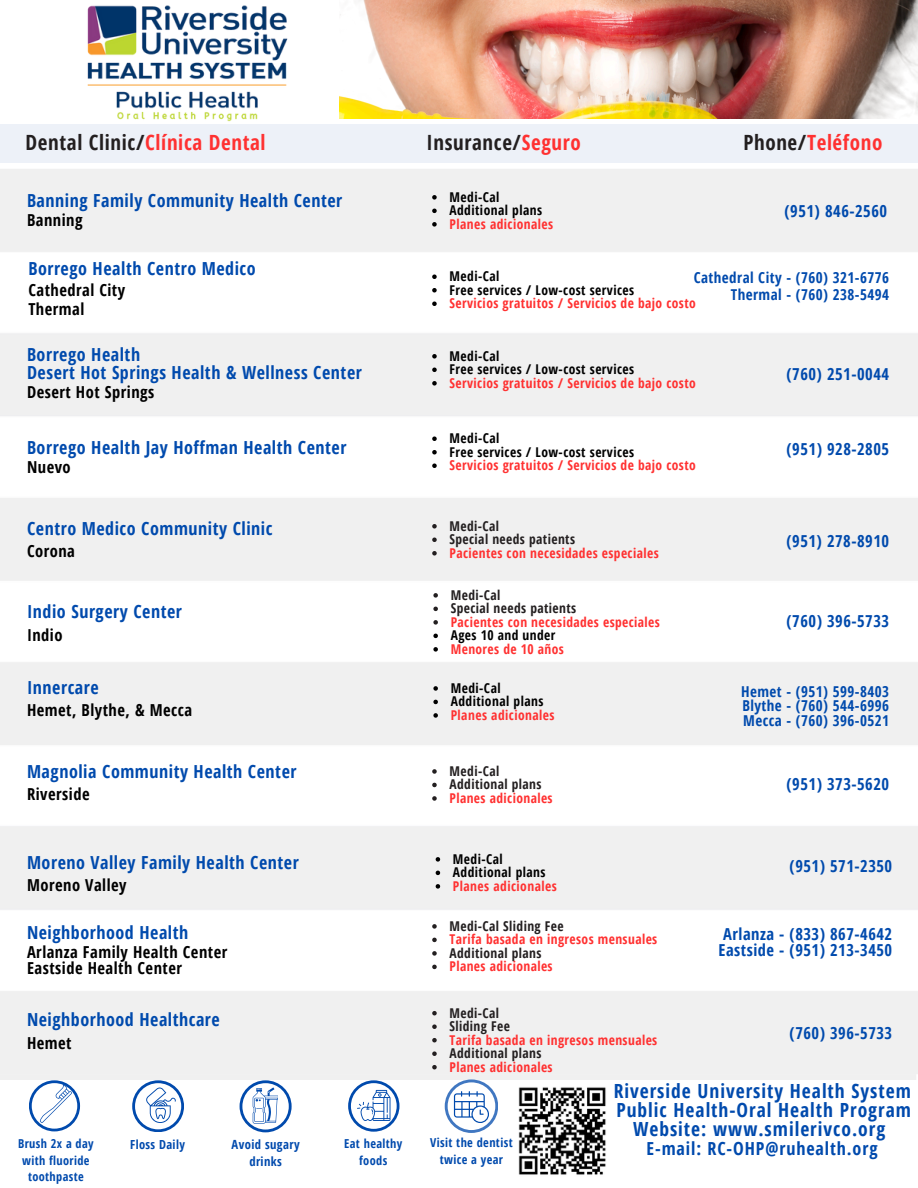
<style>
.page{position:relative;width:918px;height:1188px;background:#fff}
.page>*{position:absolute;margin:0;border:0;box-sizing:border-box;transform-origin:0 0}
.t1{font:700 21px "Open Sans Condensed";letter-spacing:.03em;color:#231f20}
.t2{font:700 21px "Open Sans Condensed";letter-spacing:.03em;color:#ff3131}
.t3{font:700 19.5px/19.2px "Open Sans Condensed";letter-spacing:.05em;color:#004aad;text-align:center}
.t4{font:700 18px/18px "Open Sans Condensed";letter-spacing:.03em;color:#004aad}
.t5{font:700 18px "Open Sans Condensed";letter-spacing:.05em;color:#004aad}
.t6{font:700 16.5px/19.2px "Open Sans Condensed";letter-spacing:.03em;color:#000}
.t7{font:700 16.5px/15.8px "Open Sans Condensed";letter-spacing:.03em;color:#004aad}
.t8{font:700 15px/14.7px "Open Sans Condensed";letter-spacing:.03em;color:#004aad;text-align:right}
.t9{font:700 13.5px "Open Sans Condensed";letter-spacing:.03em;color:#ff3131}
.t10{font:700 13.5px "Open Sans Condensed";letter-spacing:.03em;color:#000}
.t11{font:700 13.5px "Open Sans Condensed";letter-spacing:.03em;color:#231f20}
.t12{font:700 12.6px/16.8px "Open Sans Condensed";letter-spacing:.03em;color:#004aad;text-align:center}
.t13{font:700 12.45px "Open Sans Condensed";letter-spacing:.03em;color:#004aad}
.t14{font:700 12.3px/16.4px "Open Sans Condensed";letter-spacing:.03em;color:#004aad;text-align:center}
.s1{color:#ff3131}
.s2{color:#231f20}
</style>
<div class="page">
<div style="left:0;top:124px;width:918px;height:39px;background:#edf1f8"></div>
<img style="left:87px;top:5px;width:201px;height:117px">
<svg style="left:240px;top:1080px;width:52px;height:52px"></svg>
<svg style="left:348px;top:1080px;width:51px;height:52px"></svg>
<svg style="left:445px;top:1079px;width:53px;height:54px"></svg>
<img style="left:339px;top:0;width:579px;height:118px">
<svg style="left:132px;top:1080px;width:52px;height:52px"></svg>
<svg style="left:29px;top:1080px;width:51px;height:51px"></svg>
<img style="left:518px;top:1087px;width:88px;height:88px">
<svg style="left:433px;top:686px;width:5px;height:5px"></svg>
<svg style="left:433px;top:700px;width:5px;height:4px"></svg>
<svg style="left:433px;top:713px;width:5px;height:5px"></svg>
<svg style="left:432px;top:275px;width:5px;height:4px"></svg>
<svg style="left:432px;top:288px;width:5px;height:5px"></svg>
<svg style="left:432px;top:302px;width:5px;height:4px"></svg>
<svg style="left:432px;top:524px;width:5px;height:5px"></svg>
<svg style="left:432px;top:538px;width:5px;height:4px"></svg>
<svg style="left:432px;top:551px;width:5px;height:5px"></svg>
<svg style="left:432px;top:769px;width:5px;height:5px"></svg>
<svg style="left:432px;top:783px;width:5px;height:4px"></svg>
<svg style="left:432px;top:796px;width:5px;height:5px"></svg>
<svg style="left:432px;top:1011px;width:5px;height:4px"></svg>
<svg style="left:432px;top:1024px;width:5px;height:5px"></svg>
<svg style="left:432px;top:1038px;width:5px;height:4px"></svg>
<svg style="left:432px;top:1051px;width:5px;height:5px"></svg>
<svg style="left:432px;top:1065px;width:5px;height:4px"></svg>
<svg style="left:432px;top:924px;width:5px;height:5px"></svg>
<svg style="left:432px;top:938px;width:5px;height:4px"></svg>
<svg style="left:432px;top:951px;width:5px;height:5px"></svg>
<svg style="left:432px;top:965px;width:5px;height:4px"></svg>
<svg style="left:432px;top:354px;width:5px;height:5px"></svg>
<svg style="left:432px;top:368px;width:5px;height:4px"></svg>
<svg style="left:432px;top:381px;width:5px;height:5px"></svg>
<svg style="left:432px;top:436px;width:5px;height:5px"></svg>
<svg style="left:432px;top:450px;width:5px;height:4px"></svg>
<svg style="left:432px;top:463px;width:5px;height:5px"></svg>
<svg style="left:433px;top:593px;width:5px;height:5px"></svg>
<svg style="left:433px;top:607px;width:5px;height:4px"></svg>
<svg style="left:433px;top:620px;width:5px;height:5px"></svg>
<svg style="left:433px;top:634px;width:5px;height:4px"></svg>
<svg style="left:433px;top:647px;width:5px;height:5px"></svg>
<svg style="left:436px;top:857px;width:4px;height:5px"></svg>
<svg style="left:436px;top:871px;width:4px;height:4px"></svg>
<svg style="left:436px;top:884px;width:4px;height:5px"></svg>
<svg style="left:432px;top:195px;width:5px;height:5px"></svg>
<svg style="left:432px;top:209px;width:5px;height:4px"></svg>
<svg style="left:432px;top:222px;width:5px;height:5px"></svg>
<p class="t1" style="left:26px;top:128px;width:242px">Dental Clinic/<span class="s1">Clínica Dental</span></p>
<p class="t1" style="left:427px;top:128px;width:156px">Insurance/<span class="s1">Seguro</span></p>
<p class="t2" style="left:743px;top:128px;width:141px"><span class="s2">Phone/</span>Teléfono</p>
<p class="t4" style="left:27px;top:191px;width:317px">Banning Family Community Health Center</p>
<p class="t6" style="left:27px;top:210px;width:57px">Banning</p>
<h3 class="t10" style="left:450px;top:187px;width:51px">Medi-Cal</h3>
<p class="t10" style="left:450px;top:201px;width:94px">Additional plans</p>
<h3 class="t9" style="left:450px;top:214px;width:105px">Planes adicionales</h3>
<h2 class="t7" style="left:784px;top:203px;width:104px">(951) 846-2560</h2>
<h2 class="t4" style="left:28px;top:259px;width:229px">Borrego Health Centro Medico</h2>
<h2 class="t6" style="left:28px;top:280px;width:98px">Cathedral City<br>Thermal</h2>
<p class="t10" style="left:450px;top:267px;width:51px">Medi-Cal</p>
<h2 class="t10" style="left:450px;top:280px;width:186px">Free services / Low-cost services</h2>
<h2 class="t9" style="left:450px;top:294px;width:248px">Servicios gratuitos / Servicios de bajo costo</h2>
<p class="t8" style="left:694px;top:269px;width:197px;line-height:16.8px">Cathedral City - (760) 321-6776<br>Thermal - (760) 238-5494</p>
<p class="t4" style="left:27px;top:345px;width:336px">Borrego Health<br>Desert Hot Springs Health &amp; Wellness Center</p>
<p class="t6" style="left:27px;top:382px;width:129px">Desert Hot Springs</p>
<p class="t4" style="left:27px;top:438px;width:321px">Borrego Health Jay Hoffman Health Center</p>
<p class="t6" style="left:27px;top:457px;width:45px">Nuevo</p>
<p class="t10" style="left:450px;top:346px;width:51px">Medi-Cal</p>
<h2 class="t10" style="left:450px;top:360px;width:186px">Free services / Low-cost services</h2>
<h2 class="t9" style="left:450px;top:373px;width:248px">Servicios gratuitos / Servicios de bajo costo</h2>
<p class="t10" style="left:450px;top:429px;width:51px">Medi-Cal</p>
<p class="t10" style="left:450px;top:442px;width:186px">Free services / Low-cost services</p>
<p class="t9" style="left:450px;top:456px;width:248px">Servicios gratuitos / Servicios de bajo costo</p>
<p class="t7" style="left:786px;top:365px;width:104px">(760) 251-0044</p>
<p class="t7" style="left:786px;top:441px;width:104px">(951) 928-2805</p>
<p class="t4" style="left:27px;top:519px;width:247px">Centro Medico Community Clinic</p>
<p class="t6" style="left:27px;top:541px;width:49px">Corona</p>
<p class="t11" style="left:450px;top:516px;width:51px">Medi-Cal</p>
<p class="t11" style="left:450px;top:530px;width:127px">Special needs patients</p>
<p class="t9" style="left:450px;top:543px;width:211px">Pacientes con necesidades especiales</p>
<p class="t7" style="left:786px;top:533px;width:104px">(951) 278-8910</p>
<h2 class="t4" style="left:27px;top:602px;width:156px">Indio Surgery Center</h2>
<h2 class="t6" style="left:27px;top:625px;width:37px">Indio</h2>
<p class="t11" style="left:451px;top:585px;width:51px">Medi-Cal</p>
<p class="t11" style="left:451px;top:599px;width:127px">Special needs patients</p>
<h2 class="t9" style="left:451px;top:612px;width:211px">Pacientes con necesidades especiales</h2>
<h3 class="t10" style="left:451px;top:626px;width:106px">Ages 10 and under</h3>
<p class="t9" style="left:451px;top:639px;width:115px">Menores de 10 años</p>
<h3 class="t7" style="left:786px;top:613px;width:104px">(760) 396-5733</h3>
<h2 class="t4" style="left:27px;top:678px;width:73px">Innercare</h2>
<h2 class="t6" style="left:27px;top:700px;width:167px">Hemet, Blythe, &amp; Mecca</h2>
<p class="t10" style="left:451px;top:679px;width:51px">Medi-Cal</p>
<p class="t10" style="left:451px;top:692px;width:94px">Additional plans</p>
<h2 class="t9" style="left:451px;top:706px;width:105px">Planes adicionales</h2>
<h2 class="t8" style="left:741px;top:684px;width:149px;text-align:justify">Hemet - (951) 599-8403<br>Blythe - (760) 544-6996<br>Mecca - (760) 396-0521</h2>
<p class="t4" style="left:27px;top:762px;width:271px">Magnolia Community Health Center</p>
<p class="t6" style="left:27px;top:784px;width:64px">Riverside</p>
<p class="t11" style="left:450px;top:762px;width:51px">Medi-Cal</p>
<p class="t11" style="left:450px;top:775px;width:94px">Additional plans</p>
<h3 class="t9" style="left:450px;top:789px;width:105px">Planes adicionales</h3>
<h2 class="t7" style="left:786px;top:775px;width:104px">(951) 373-5620</h2>
<h2 class="t4" style="left:27px;top:853px;width:273px">Moreno Valley Family Health Center</h2>
<h2 class="t6" style="left:27px;top:875px;width:101px">Moreno Valley</h2>
<p class="t10" style="left:453px;top:849px;width:51px">Medi-Cal</p>
<p class="t10" style="left:453px;top:863px;width:94px">Additional plans</p>
<p class="t9" style="left:453px;top:876px;width:105px">Planes adicionales</p>
<h2 class="t7" style="left:789px;top:858px;width:104px">(951) 571-2350</h2>
<p class="t4" style="left:27px;top:923px;width:163px">Neighborhood Health</p>
<p class="t6" style="left:27px;top:944px;width:202px;line-height:15.8px">Arlanza Family Health Center<br>Eastside Health Center</p>
<p class="t4" style="left:27px;top:1010px;width:194px">Neighborhood Healthcare</p>
<p class="t6" style="left:27px;top:1033px;width:46px">Hemet</p>
<p class="t11" style="left:450px;top:916px;width:116px">Medi-Cal Sliding Fee</p>
<h2 class="t9" style="left:450px;top:930px;width:209px">Tarifa basada en ingresos mensuales</h2>
<p class="t11" style="left:450px;top:943px;width:94px">Additional plans</p>
<p class="t9" style="left:450px;top:957px;width:105px">Planes adicionales</p>
<h2 class="t11" style="left:450px;top:1003px;width:51px">Medi-Cal</h2>
<h2 class="t11" style="left:450px;top:1017px;width:62px">Sliding Fee</h2>
<h2 class="t9" style="left:450px;top:1030px;width:209px">Tarifa basada en ingresos mensuales</h2>
<p class="t11" style="left:450px;top:1044px;width:94px">Additional plans</p>
<p class="t9" style="left:450px;top:1057px;width:105px">Planes adicionales</p>
<p class="t7" style="left:719px;top:926px;width:175px">Arlanza - (833) 867-4642<br>Eastside - (951) 213-3450</p>
<p class="t7" style="left:789px;top:1025px;width:104px">(760) 396-5733</p>
<h1 class="t14" style="left:18px;top:1135px;width:77px">Brush 2x a day with fluoride toothpaste</h1>
<h1 class="t12" style="left:232px;top:1136px;width:69px">Avoid sugary drinks</h1>
<h1 class="t14" style="left:344px;top:1135px;width:60px">Eat healthy foods</h1>
<p class="t14" style="left:430px;top:1134px;width:84px">Visit the dentist twice a year</p>
<h2 class="t13" style="left:130px;top:1135px;width:56px">Floss Daily</h2>
<p class="t3" style="left:614px;top:1081px;width:299px">Riverside University Health System<br>Public Health-Oral Health Program<br>Website: www.smilerivco.org</p>
<p class="t5" style="left:647px;top:1136px;width:232px">E-mail: RC-OHP@ruhealth.org</p>
</div>
